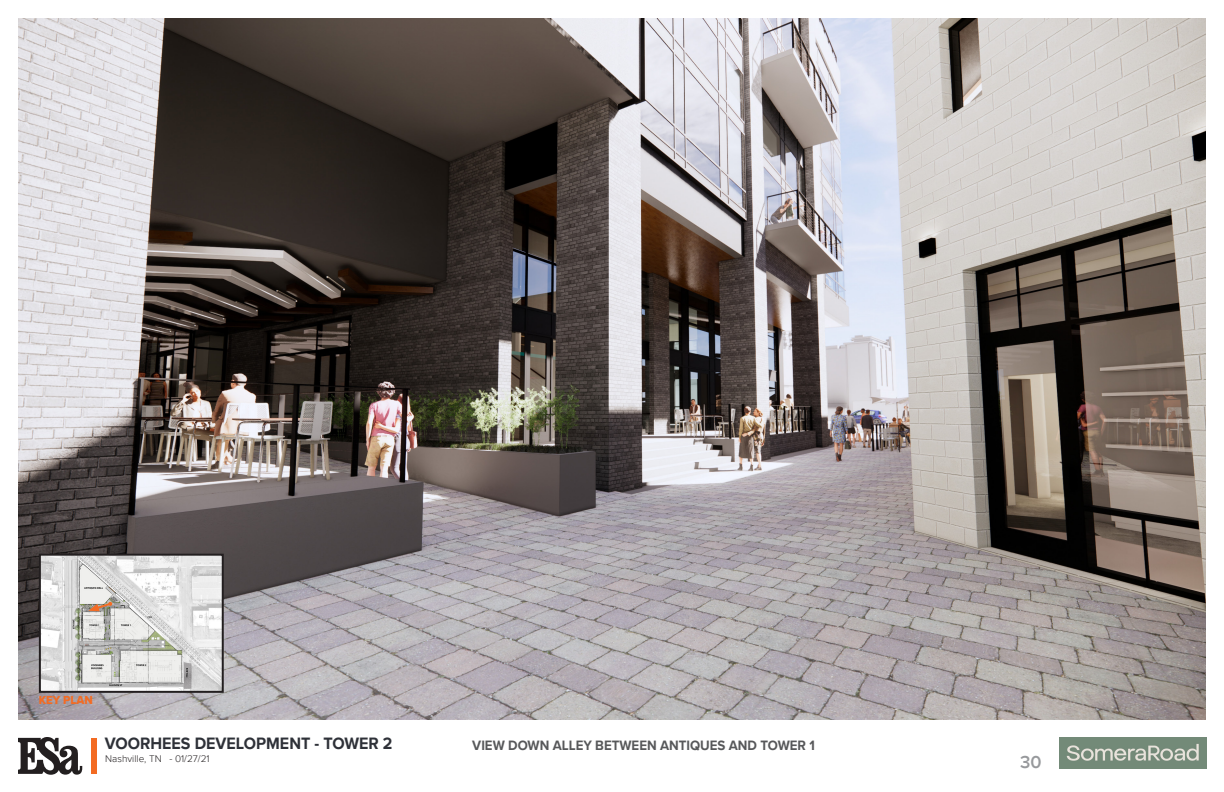
<style>
.page{position:relative;width:1224px;height:792px;background:#fff}
.page>*{position:absolute;margin:0;border:0;box-sizing:border-box;transform-origin:0 0}
.t1{font:600 18px "Proxima Nova";color:#97999c}
.t2{font:700 17px "Proxima Nova";color:#2e3138;scale:.95 1}
.t3{font:700 14px "Proxima Nova";color:#57585a;scale:.95 1}
.t4{font:12px "Proxima Nova Extrabld";color:#f36c24;scale:.95 1}
.t5{font:300 10px "Proxima Nova";color:#231f20}
</style>
<div class="page">
<img style="left:18px;top:18px;width:1188px;height:702px">
<div style="left:91px;top:738px;width:6px;height:36px;background:#f36b22"></div>
<svg style="left:18px;top:737px;width:64px;height:38px"></svg>
<img style="left:1059px;top:737px;width:147px;height:31px">
<img style="left:42px;top:557px;width:179px;height:133px">
<div style="left:39px;top:554px;width:185px;height:139px;border:2px solid #231f20"></div>
<svg style="left:88px;top:601px;width:25px;height:10px"></svg>
<p class="t4" style="left:39px;top:691px;width:58px">KEY PLAN</p>
<p class="t2" style="left:105px;top:731px;width:304px">VOORHEES DEVELOPMENT - TOWER 2</p>
<p class="t5" style="left:105px;top:751px;width:106px">Nashville, TN - 01/27/21</p>
<p class="t3" style="left:472px;top:734px;width:362px">VIEW DOWN ALLEY BETWEEN ANTIQUES AND TOWER 1</p>
<p class="t1" style="left:1020px;top:749px;width:23px">30</p>
</div>
